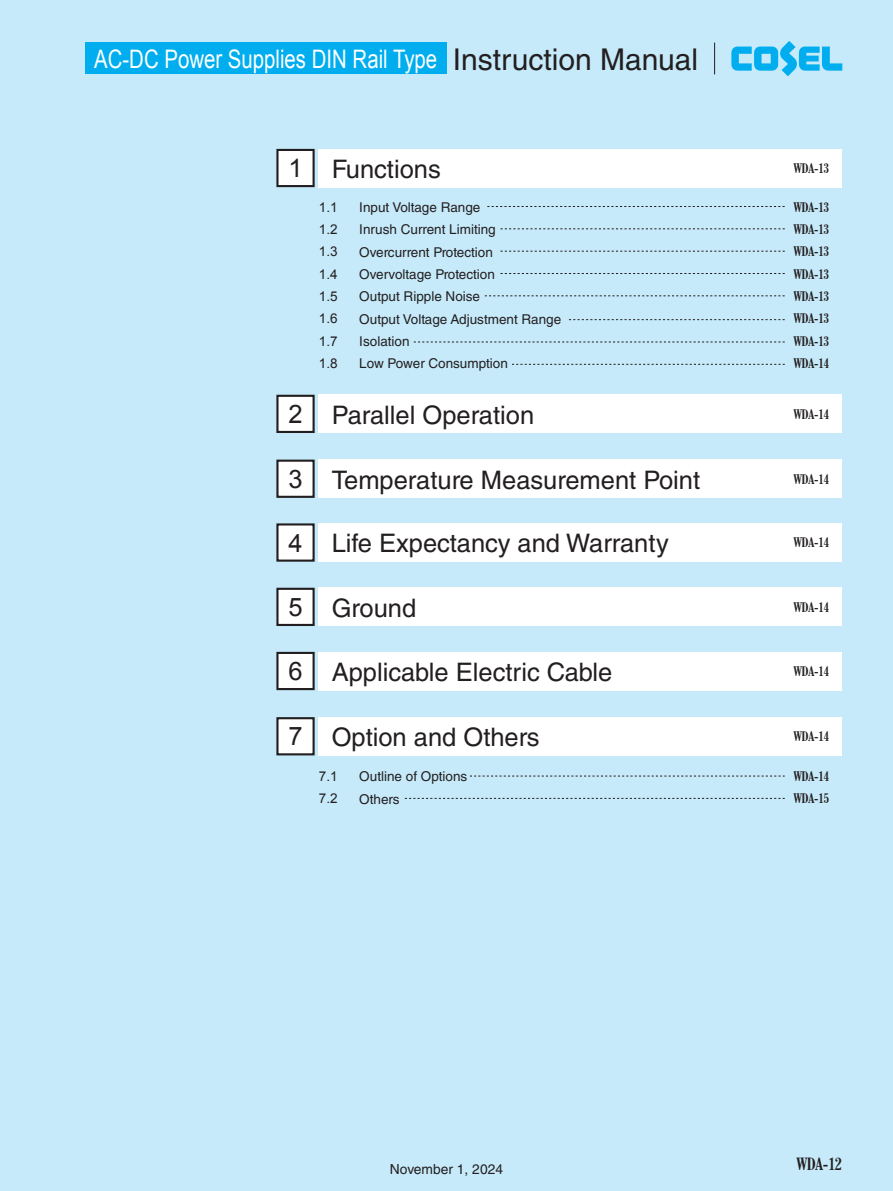
<style>
.page{position:relative;width:893px;height:1191px;background:#c6eafa}
.page>*{position:absolute;margin:0;border:0;box-sizing:border-box;transform-origin:0 0}
.t1{font:25.5px "Helvetica LT Std";color:#231f20}
.t2{font:25.5px "Arial";color:#fff;scale:.8 1}
.t3{font:700 condensed 17.25px "Century Schoolbook BT";color:#231f20}
.t4{font:13.8px "Helvetica LT Std";color:#231f20}
.t5{font:13.5px "Helvetica LT Std";color:#231f20}
.t6{font:700 condensed 13.5px/22.4px "Century Schoolbook BT";color:#231f20;text-align:justify}
.t7{font:13.5px "Arial";color:#231f20}
.s1{font-family:"Helvetica LT Std";font-size:30px;color:#231f20}
.s2{font-family:"Arial"}
</style>
<div class="page">
<div style="left:319px;top:149px;width:523px;height:38px;background:#fff"></div>
<div style="left:277px;top:150px;width:37px;height:36px;background:#fff"></div>
<div style="left:276px;top:149px;width:39px;height:38px;border:2px solid #231f20"></div>
<div style="left:319px;top:395px;width:523px;height:38px;background:#fff"></div>
<div style="left:277px;top:396px;width:37px;height:36px;background:#fff"></div>
<div style="left:276px;top:395px;width:39px;height:38px;border:2px solid #231f20"></div>
<div style="left:319px;top:459px;width:523px;height:39px;background:#fff"></div>
<div style="left:277px;top:460px;width:37px;height:37px;background:#fff"></div>
<div style="left:276px;top:459px;width:39px;height:39px;border:2px solid #231f20"></div>
<div style="left:319px;top:523px;width:523px;height:38px;background:#fff"></div>
<div style="left:277px;top:524px;width:37px;height:36px;background:#fff"></div>
<div style="left:276px;top:523px;width:39px;height:38px;border:2px solid #231f20"></div>
<div style="left:319px;top:588px;width:523px;height:38px;background:#fff"></div>
<div style="left:277px;top:589px;width:37px;height:36px;background:#fff"></div>
<div style="left:276px;top:588px;width:39px;height:38px;border:2px solid #231f20"></div>
<div style="left:319px;top:652px;width:523px;height:38px;background:#fff"></div>
<div style="left:277px;top:653px;width:37px;height:36px;background:#fff"></div>
<div style="left:276px;top:652px;width:39px;height:38px;border:2px solid #231f20"></div>
<div style="left:319px;top:717px;width:523px;height:38px;background:#fff"></div>
<div style="left:277px;top:718px;width:37px;height:36px;background:#fff"></div>
<div style="left:276px;top:717px;width:39px;height:38px;border:2px solid #231f20"></div>
<svg style="left:731px;top:41px;width:111px;height:35px"></svg>
<div style="left:85px;top:43px;width:361px;height:31px;background:#00aeef"></div>
<hr style="left:714px;top:43px;width:1px;height:31px;background:#231f20">
<svg style="left:487px;top:206px;width:298px;height:1px"></svg>
<svg style="left:500px;top:229px;width:285px;height:1px"></svg>
<svg style="left:500px;top:251px;width:285px;height:1px"></svg>
<svg style="left:500px;top:273px;width:285px;height:1px"></svg>
<svg style="left:485px;top:295px;width:300px;height:1px"></svg>
<svg style="left:414px;top:342px;width:371px;height:1px"></svg>
<svg style="left:569px;top:319px;width:216px;height:1px"></svg>
<svg style="left:512px;top:364px;width:273px;height:1px"></svg>
<svg style="left:470px;top:776px;width:315px;height:1px"></svg>
<svg style="left:405px;top:798px;width:380px;height:1px"></svg>
<h1 class="t2" style="left:94px;top:42px;width:756px">AC-DC Power Supplies DIN Rail Type <span class="s1">Instruction Manual</span></h1>
<h1 class="t1" style="left:288px;top:154px;width:154px"><span class="s2">1</span> Functions</h1>
<p class="t6" style="left:794px;top:157px;width:37px">WDA-13</p>
<p class="t7" style="left:319px;top:198px;width:20px">1.1</p>
<p class="t5" style="left:359px;top:199px;width:123px">Input Voltage Range</p>
<p class="t7" style="left:319px;top:220px;width:20px">1.2</p>
<p class="t5" style="left:359px;top:222px;width:138px">Inrush Current Limiting</p>
<p class="t7" style="left:319px;top:242px;width:20px">1.3</p>
<p class="t5" style="left:359px;top:244px;width:135px">Overcurrent Protection</p>
<p class="t7" style="left:319px;top:265px;width:20px">1.4</p>
<p class="t5" style="left:359px;top:266px;width:137px">Overvoltage Protection</p>
<p class="t7" style="left:319px;top:287px;width:20px">1.5</p>
<p class="t5" style="left:359px;top:289px;width:122px">Output Ripple Noise</p>
<p class="t7" style="left:319px;top:309px;width:20px">1.6</p>
<p class="t5" style="left:359px;top:311px;width:203px">Output Voltage Adjustment Range</p>
<p class="t7" style="left:319px;top:332px;width:20px">1.7</p>
<p class="t5" style="left:359px;top:333px;width:52px">Isolation</p>
<p class="t7" style="left:319px;top:354px;width:20px">1.8</p>
<p class="t5" style="left:359px;top:356px;width:150px">Low Power Consumption</p>
<p class="t6" style="left:794px;top:195px;width:37px">WDA-13<br>WDA-13<br>WDA-13<br>WDA-13<br>WDA-13<br>WDA-13<br>WDA-13<br>WDA-14</p>
<h1 class="t1" style="left:288px;top:400px;width:247px"><span class="s2">2</span> Parallel Operation</h1>
<p class="t6" style="left:794px;top:403px;width:37px">WDA-14</p>
<h1 class="t1" style="left:288px;top:465px;width:413px"><span class="s2">3</span> Temperature Measurement Point</h1>
<p class="t6" style="left:794px;top:467px;width:37px">WDA-14</p>
<h1 class="t1" style="left:288px;top:528px;width:382px"><span class="s2">4</span> Life Expectancy and Warranty</h1>
<p class="t6" style="left:794px;top:531px;width:37px">WDA-14</p>
<h1 class="t1" style="left:288px;top:593px;width:129px"><span class="s2">5</span> Ground</h1>
<p class="t6" style="left:794px;top:595px;width:37px">WDA-14</p>
<h1 class="t1" style="left:288px;top:657px;width:325px"><span class="s2">6</span> Applicable Electric Cable</h1>
<p class="t6" style="left:794px;top:660px;width:37px">WDA-14</p>
<h1 class="t1" style="left:288px;top:722px;width:253px"><span class="s2">7</span> Option and Others</h1>
<p class="t6" style="left:794px;top:725px;width:37px">WDA-14</p>
<p class="t6" style="left:794px;top:765px;width:37px">WDA-14<br>WDA-15</p>
<p class="t7" style="left:319px;top:767px;width:20px">7.1</p>
<p class="t5" style="left:359px;top:769px;width:110px">Outline of Options</p>
<p class="t7" style="left:319px;top:790px;width:20px">7.2</p>
<p class="t5" style="left:359px;top:791px;width:42px">Others</p>
<p class="t4" style="left:390px;top:1160px;width:115px">November 1, 2024</p>
<p class="t3" style="left:797px;top:1153px;width:47px">WDA-12</p>
</div>
